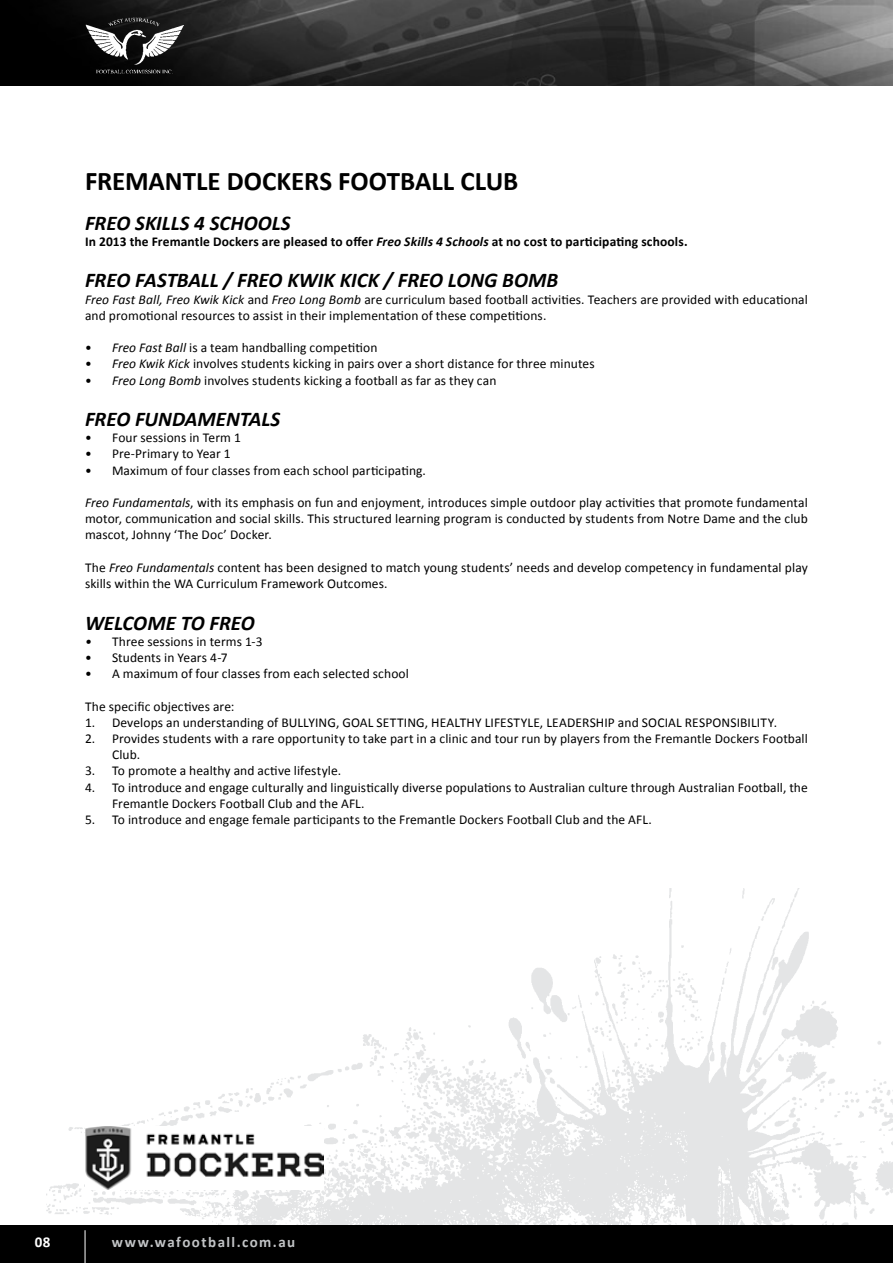
<style>
.page{position:relative;width:893px;height:1263px;background:#fff}
.page>*{position:absolute;margin:0;border:0;box-sizing:border-box;transform-origin:0 0}
.t1{font:700 27px "Calibri";letter-spacing:-.005em;color:#000}
.t2{font:italic 700 21px "Calibri";letter-spacing:-.005em;color:#000}
.t3{font:700 15px "Calibri";letter-spacing:.095em;color:#c2c4c6}
.t4{font:700 15px "Calibri";color:#fff}
.t5{font:13.5px/16.2px "Calibri";letter-spacing:.005em;color:#000}
.t6{font:700 13.5px "Calibri";letter-spacing:.01em;color:#000}
.s1{font-style:italic}
</style>
<div class="page">
<img style="left:46px;top:889px;width:847px;height:336px">
<div style="left:0;top:1225px;width:893px;height:38px;background:#000"></div>
<hr style="left:85px;top:1230px;width:1px;height:33px;background:#fff">
<img style="left:85px;top:1127px;width:239px;height:62px">
<img style="left:0;top:0;width:893px;height:85px">
<img style="left:85px;top:12px;width:99px;height:64px">
<h1 class="t1" style="left:85px;top:164px;width:46px">Frema</h1>
<h1 class="t1" style="left:165px;top:164px;width:355px">ntle DOCKERS Football Club</h1>
<h2 class="t2" style="left:85px;top:210px;width:138px">FREO SKILLS 4 SCHOO</h2>
<h2 class="t2" style="left:272px;top:210px;width:19px">LS</h2>
<p class="t6" style="left:85px;top:233px;width:604px">In 2013 the Fremantle Dockers are pleased to offer <span class="s1">FREO SKILLS 4 SCHOOLS</span> at no cost to participating schools.</p>
<h2 class="t2" style="left:85px;top:267px;width:475px">FREO FASTBALL / FREO KWIK KICK / FREO LONG BOMB</h2>
<p class="t5" style="left:85px;top:290px;width:724px"><span class="s1">Freo Fast Ball, Freo Kwik Kick</span> and <span class="s1">Freo Long Bomb</span> are curriculum based football activities. Teachers are provided with educational and promotional resources to assist in their implementation of these competitions.</p>
<p class="t5" style="left:85px;top:339px;width:294px">• <span class="s1">Freo Fast Ball</span> is a team handballing competition</p>
<p class="t5" style="left:85px;top:355px;width:511px">• <span class="s1">Freo Kwik Kick</span> involves students kicking in pairs over a short distance for three minutes</p>
<p class="t5" style="left:85px;top:371px;width:413px">• <span class="s1">Freo Long Bomb</span> involves students kicking a football as far as they can</p>
<h2 class="t2" style="left:85px;top:406px;width:23px">FREO</h2>
<h2 class="t2" style="left:135px;top:406px;width:37px">FUNDAMENTA</h2>
<h2 class="t2" style="left:261px;top:406px;width:19px">LS</h2>
<p class="t5" style="left:85px;top:429px;width:157px">• Four sessions in Term 1</p>
<p class="t5" style="left:85px;top:445px;width:147px">• Pre-Primary to Year 1</p>
<p class="t5" style="left:85px;top:461px;width:342px">• Maximum of four classes from each school participating.</p>
<p class="t5" style="left:85px;top:494px;width:724px;text-align:justify"><span class="s1">Freo Fundamentals</span>, with its emphasis on fun and enjoyment, introduces simple outdoor play activities that promote fundamental motor, communication and social skills. This structured learning program is conducted by students from Notre Dame and the club mascot, Johnny ‘The Doc’ Docker.</p>
<p class="t5" style="left:85px;top:559px;width:724px">The <span class="s1">Freo Fundamentals</span> content has been designed to match young students’ needs and develop competency in fundamental play skills within the WA Curriculum Framework Outcomes.</p>
<h2 class="t2" style="left:85px;top:609px;width:52px">WELCOME</h2>
<h2 class="t2" style="left:181px;top:609px;width:52px">TO FREO</h2>
<p class="t5" style="left:85px;top:632px;width:179px"><span class="s1">•</span> Three sessions in terms 1-3</p>
<p class="t5" style="left:85px;top:649px;width:144px">• Students in Years 4-7</p>
<p class="t5" style="left:85px;top:665px;width:325px">• A maximum of four classes from each selected school</p>
<p class="t5" style="left:85px;top:697px;width:151px">The specific objectives are:</p>
<p class="t5" style="left:85px;top:713px;width:694px">1. Develops an understanding of BULLYING, GOAL SETTING, H EALTHY LIFESTYLE, LEADERSH IP and SOCIAL RESPONSIBILITY.</p>
<p class="t5" style="left:112px;top:730px;width:697px;text-indent:-27px">2. Provides students with a rare opportunity to take part in a clinic and tour run by players from the Fremantle Dockers Football<br>Club.</p>
<p class="t5" style="left:85px;top:762px;width:258px">3. To promote a healthy and active lifestyle.</p>
<p class="t5" style="left:112px;top:778px;width:697px;text-indent:-27px">4. To introduce and engage culturally and linguistically diverse populations to Australian culture through Australian Football, the<br>Fremantle Dockers Football Club and the AFL.</p>
<p class="t5" style="left:85px;top:811px;width:568px">5. To introduce and engage female participants to the Fremantle Dockers Football Club and the AFL.</p>
<p class="t4" style="left:35px;top:1233px;width:17px">08</p>
<p class="t3" style="left:112px;top:1233px;width:185px">www.wafootball.com.au</p>
</div>
